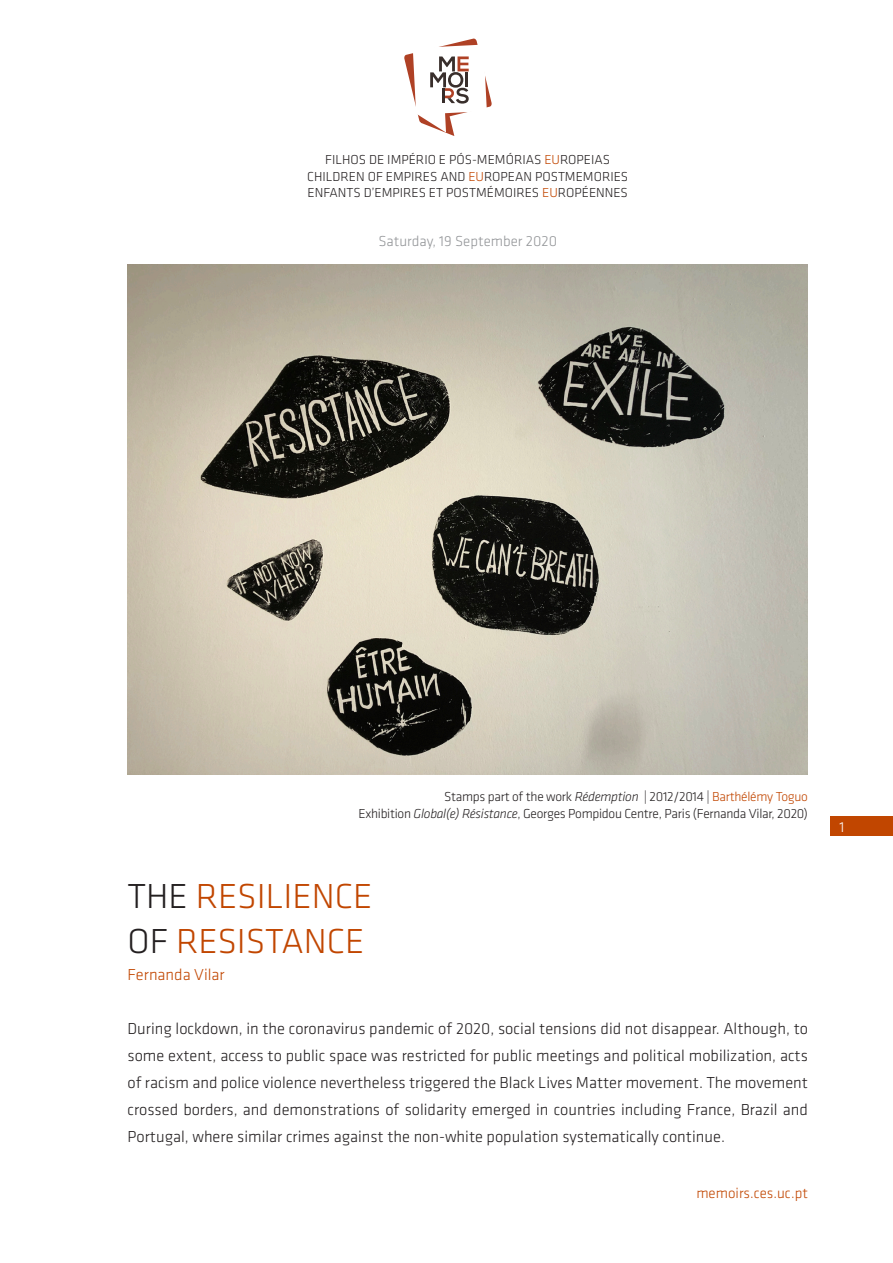
<style>
.page{position:relative;width:893px;height:1263px;background:#fff}
.page>*{position:absolute;margin:0;border:0;box-sizing:border-box;transform-origin:0 0}
.t1{font:300 36px/45px "Klavika";color:#c14600}
.t2{font:300 16.5px/27px "Klavika";color:#231f20;text-align:justify}
.t3{font:300 16.5px "Klavika";color:#c14600}
.t4{font:300 15px "Klavika";color:#939598}
.t5{font:300 15px "Klavika";color:#c14600}
.t6{font:300 15px "Klavika";color:#fff}
.t7{font:300 13.5px/16.5px "Klavika";letter-spacing:-.005em;color:#231f20;text-align:center}
.s1{color:#c14600}
.s2{font-style:italic}
.s3{color:#231f20}
</style>
<div class="page">
<div style="left:830px;top:817px;width:63px;height:19px;background:#c14600"></div>
<svg style="left:404px;top:38px;width:88px;height:98px"></svg>
<hr style="left:442px;top:88px;width:3px;height:15px;background:#382d2a">
<img style="left:128px;top:264px;width:680px;height:511px">
<p class="t7" style="left:307px;top:152px;width:322px">FILHOS DE IMPÉRIO E PÓS-MEMÓRIAS <span class="s1">EU</span>ROPEIAS<br>CHILDREN OF EMPIRES AND <span class="s1">EU</span>ROPEAN POSTMEMORIES<br>ENFANTS D’EMPIRES ET POSTMÉMOIRES <span class="s1">EU</span>ROPÉENNES</p>
<p class="t4" style="left:378px;top:233px;width:180px">Saturday, 19 September 2020</p>
<p class="t7" style="left:358px;top:789px;width:451px;text-align:right">Stamps part of the work <span class="s2">Rédemption</span> | 2012/2014 | <span class="s1">Barthélémy Toguo<br></span>Exhibition <span class="s2">Global(e) Résistance</span>, Georges Pompidou Centre, Paris (Fernanda Vilar, 2020)</p>
<h1 class="t1" style="left:128px;top:874px;width:246px"><span class="s3">THE</span> RESILIENCE<br><span class="s3">OF</span> RESISTANCE</h1>
<p class="t3" style="left:128px;top:965px;width:99px">Fernanda Vilar</p>
<p class="t2" style="left:128px;top:1015px;width:682px">During lockdown, in the coronavirus pandemic of 2020, social tensions did not disappear. Although, to some extent, access to public space was restricted for public meetings and political mobilization, acts of racism and police violence nevertheless triggered the Black Lives Matter movement. The movement crossed borders, and demonstrations of solidarity emerged in countries including France, Brazil and Portugal, where similar crimes against the non-white population systematically continue.</p>
<p class="t5" style="left:696px;top:1185px;width:113px">memoirs.ces.uc.pt</p>
<p class="t6" style="left:840px;top:819px;width:6px">1</p>
</div>
